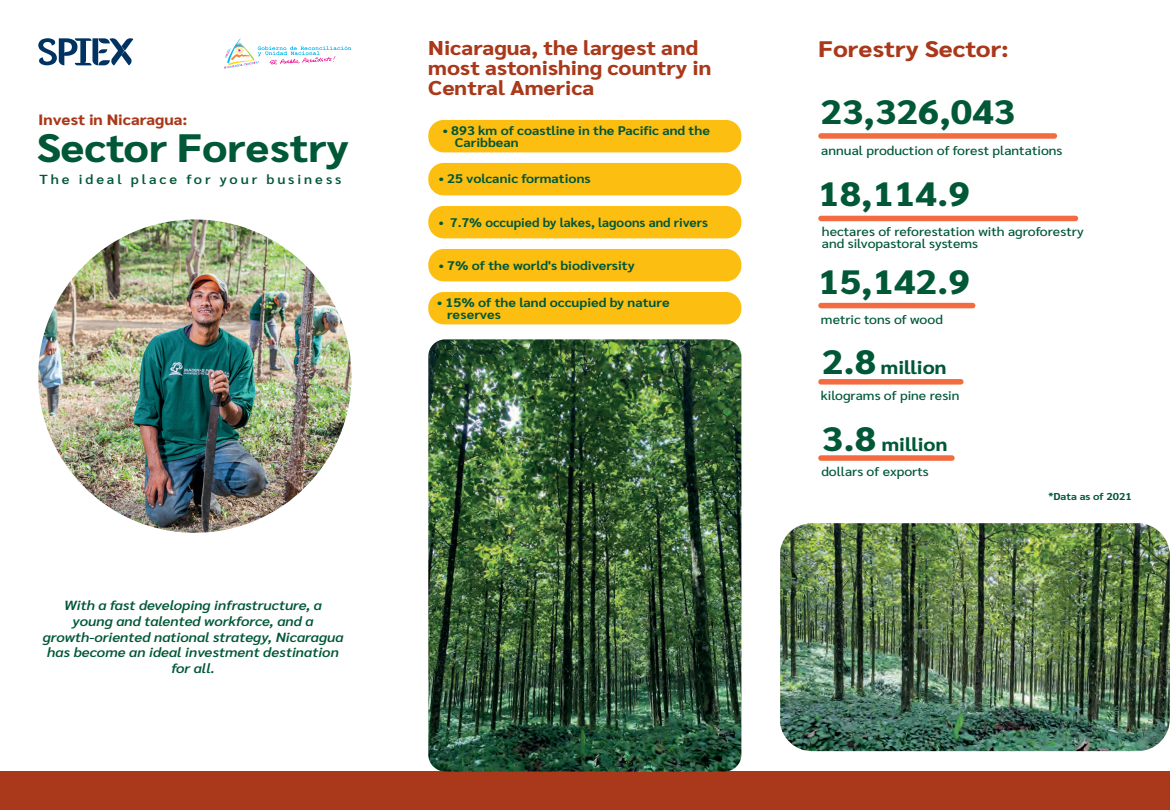
<style>
.page{position:relative;width:1170px;height:810px;background:#fff}
.page>*{position:absolute;margin:0;border:0;box-sizing:border-box;transform-origin:0 0}
.t1{font:800 39.62px "Sarabun";color:#005837;scale:1.1 1}
.t2{font:800 33.75px "Sarabun";color:#005837;scale:1.12 1}
.t3{font:800 22.5px "Sarabun";color:#aa381a;scale:1.13 1}
.t4{font:800 20px/20px "Sarabun";color:#aa381a;scale:1.12 1}
.t5{font:800 18.5px "Sarabun";color:#005837;scale:1.12 1}
.t6{font:800 15px "Sarabun";color:#aa381a;scale:1.1 1}
.t7{font:italic 600 13.25px/15.9px "Sarabun";color:#005837;text-align:center;scale:1.12 1}
.t8{font:600 13.12px "Sarabun";letter-spacing:.2em;color:#005837;scale:1.1 1}
.t9{font:500 12.5px/12.5px "Sarabun";color:#005837;scale:1.12 1}
.t10{font:700 12.5px/12.5px "Sarabun";color:#005837;scale:1.12 1}
.t11{font:700 12.5px "Sarabun";color:#005837;scale:1.07 1}
.t12{font:700 10px "Sarabun";color:#005837;scale:1.12 1}
.s1{font-size:33.75px}
</style>
<div class="page">
<div style="left:818px;top:216px;width:260px;height:5px;background:#f26b41;border-radius:3px"></div>
<div style="left:818px;top:379px;width:146px;height:6px;background:#f26b41;border-radius:3px"></div>
<div style="left:818px;top:303px;width:157px;height:5px;background:#f26b41;border-radius:3px"></div>
<div style="left:818px;top:455px;width:137px;height:6px;background:#f26b41;border-radius:3px"></div>
<div style="left:428px;top:120px;width:313px;height:32px;background:#fdbe12;border-radius:15px"></div>
<div style="left:428px;top:163px;width:313px;height:32px;background:#fdbe12;border-radius:15px"></div>
<div style="left:428px;top:206px;width:313px;height:32px;background:#fdbe12;border-radius:15px"></div>
<div style="left:428px;top:249px;width:313px;height:32px;background:#fdbe12;border-radius:15px"></div>
<div style="left:428px;top:292px;width:313px;height:32px;background:#fdbe12;border-radius:15px"></div>
<div style="left:818px;top:133px;width:239px;height:6px;background:#f26b41;border-radius:3px"></div>
<svg style="left:224px;top:38px;width:128px;height:31px"></svg>
<svg style="left:38px;top:38px;width:95px;height:28px"></svg>
<img style="left:38px;top:220px;width:313px;height:313px;border-radius:157px">
<div style="left:0;top:772px;width:1170px;height:38px;background:#aa381a"></div>
<img style="left:428px;top:339px;width:313px;height:433px">
<img style="left:780px;top:523px;width:390px;height:228px">
<p class="t6" style="left:38px;top:111px;width:137px">Invest in Nicaragua:</p>
<h1 class="t1" style="left:36px;top:125px;width:286px">Sector Forestry</h1>
<p class="t8" style="left:40px;top:172px;width:276px">The ideal place for your business</p>
<h3 class="t4" style="left:428px;top:38px;width:254px">Nicaragua, the largest and most astonishing country in<br>Central America</h3>
<p class="t10" style="left:455px;top:124px;width:229px;text-indent:-12px">• 893 km of coastline in the Pacific and the<br>Caribbean</p>
<p class="t10" style="left:439px;top:173px;width:137px">• 25 volcanic formations</p>
<p class="t11" style="left:439px;top:215px;width:253px">• 7.7% occupied by lakes, lagoons and rivers</p>
<p class="t10" style="left:439px;top:259px;width:176px">• 7% of the world's biodiversity</p>
<p class="t10" style="left:447px;top:296px;width:200px;text-indent:-10px">• 15% of the land occupied by nature reserves</p>
<p class="t7" style="left:43px;top:597px;width:270px">With a fast developing infrastructure, a young and talented workforce, and a growth-oriented national strategy, Nicaragua has become an ideal investment destination for all.</p>
<h3 class="t3" style="left:818px;top:36px;width:170px">Forestry Sector:</h3>
<h2 class="t2" style="left:821px;top:92px;width:175px">23,326,043</h2>
<p class="t9" style="left:821px;top:145px;width:217px">annual production of forest plantations</p>
<h2 class="t2" style="left:818px;top:175px;width:137px">18,114.9</h2>
<p class="t9" style="left:822px;top:225px;width:235px">hectares of reforestation with agroforestry and silvopastoral systems</p>
<h2 class="t2" style="left:818px;top:262px;width:137px">15,142.9</h2>
<p class="t9" style="left:821px;top:313px;width:110px">metric tons of wood</p>
<h3 class="t5" style="left:822px;top:357px;width:113px"><span class="s1">2.8</span> million</h3>
<p class="t9" style="left:821px;top:389px;width:125px">kilograms of pine resin</p>
<h3 class="t5" style="left:822px;top:433px;width:114px"><span class="s1">3.8</span> million</h3>
<p class="t9" style="left:821px;top:465px;width:97px">dollars of exports</p>
<p class="t12" style="left:1048px;top:491px;width:76px">*Data as of 2021</p>
</div>
